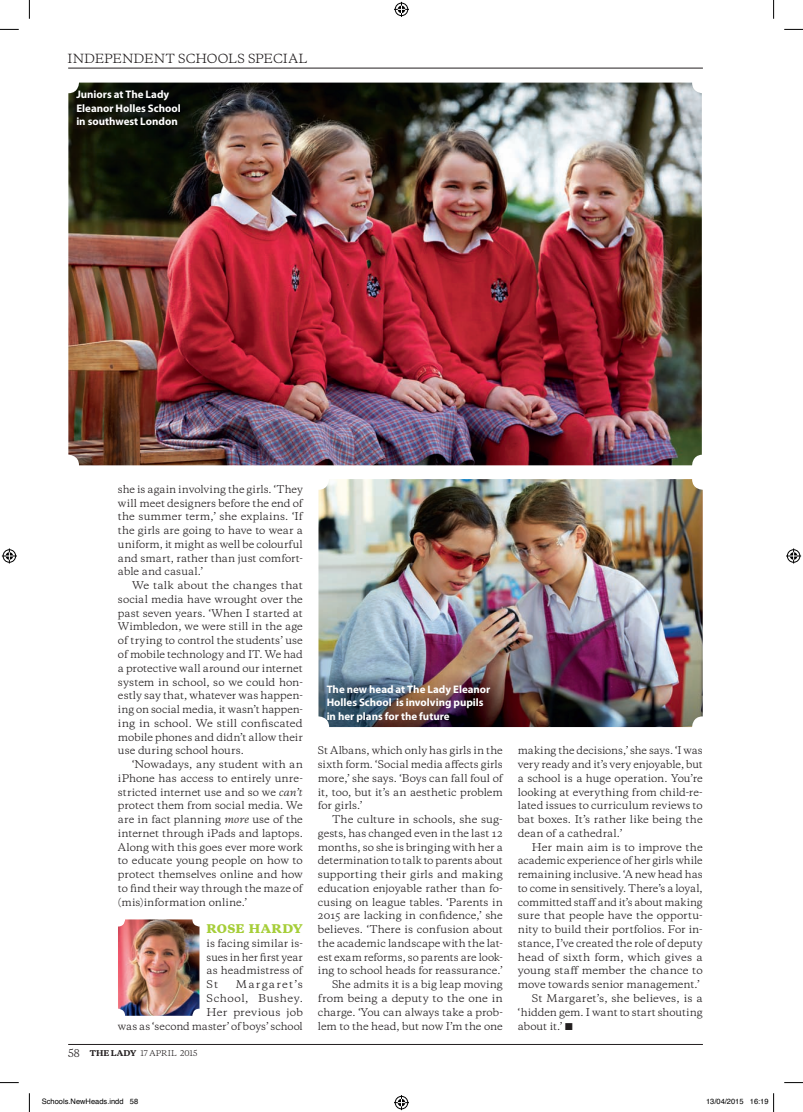
<style>
.page{position:relative;width:803px;height:1112px;background:#fff}
.page>*{position:absolute;margin:0;border:0;box-sizing:border-box;transform-origin:0 0}
.t1{font:11.88px "Galaxie Copernicus";letter-spacing:.015em;color:#231f20}
.t2{font:800 11.25px "Galaxie Copernicus";letter-spacing:.025em;color:#a6ce39}
.t3{font:700 11px/13.8px "Myriad Pro";color:#fff}
.t4{font:10px/13.8px "Galaxie Copernicus";color:#231f20;text-align:justify}
.t5{font:7.5px "Helvetica";color:#000}
.t6{font:7.5px "Galaxie Copernicus";letter-spacing:.015em;color:#231f20}
.s1{font-style:italic}
.s2{font-size:10px}
.s3{font-weight:800}
</style>
<div class="page">
<hr style="left:69px;top:68px;width:633px;height:1px;background:#231f20">
<hr style="left:69px;top:1043px;width:633px;height:1px;background:#231f20">
<img style="left:118px;top:919px;width:81px;height:96px">
<img style="left:68px;top:83px;width:634px;height:382px">
<img style="left:318px;top:479px;width:385px;height:247px">
<svg style="left:0;top:29px;width:19px;height:1px"></svg>
<svg style="left:784px;top:29px;width:19px;height:1px"></svg>
<svg style="left:0;top:1082px;width:19px;height:1px"></svg>
<svg style="left:784px;top:1082px;width:19px;height:1px"></svg>
<svg style="left:29px;top:0;width:1px;height:19px"></svg>
<svg style="left:29px;top:1093px;width:1px;height:18px"></svg>
<svg style="left:773px;top:0;width:1px;height:19px"></svg>
<svg style="left:394px;top:2px;width:15px;height:15px"></svg>
<svg style="left:394px;top:1095px;width:15px;height:14px"></svg>
<svg style="left:2px;top:548px;width:15px;height:15px"></svg>
<svg style="left:786px;top:548px;width:15px;height:15px"></svg>
<svg style="left:773px;top:1093px;width:1px;height:18px"></svg>
<p class="t1" style="left:67px;top:51px;width:241px">Independent schools specIal</p>
<p class="t3" style="left:76px;top:87px;width:106px">Juniors at The Lady<br>Eleanor Holles School in southwest London</p>
<p class="t4" style="left:118px;top:482px;width:186px">she is again involving the girls. ‘they</p>
<p class="t4" style="left:118px;top:496px;width:186px">will meet designers before the end of</p>
<p class="t4" style="left:118px;top:509px;width:186px">the summer term,’ she explains. ‘If</p>
<p class="t4" style="left:118px;top:523px;width:186px">the girls are going to have to wear a</p>
<p class="t4" style="left:118px;top:537px;width:186px">uniform, it might as well be colourful</p>
<p class="t4" style="left:118px;top:551px;width:186px">and smart, rather than just comfort-</p>
<p class="t4" style="left:118px;top:564px;width:87px">able and casual.’</p>
<p class="t4" style="left:132px;top:578px;width:172px">We talk about the changes that</p>
<p class="t4" style="left:118px;top:592px;width:186px">social media have wrought over the</p>
<p class="t4" style="left:118px;top:606px;width:186px">past seven years. ‘When I started at</p>
<p class="t4" style="left:118px;top:619px;width:186px">Wimbledon, we were still in the age</p>
<p class="t4" style="left:118px;top:633px;width:186px">of trying to control the students’ use</p>
<p class="t4" style="left:118px;top:647px;width:186px">of mobile technology and It. We had</p>
<p class="t4" style="left:118px;top:661px;width:186px">a protective wall around our internet</p>
<p class="t4" style="left:118px;top:674px;width:186px">system in school, so we could hon-</p>
<p class="t4" style="left:118px;top:688px;width:186px">estly say that, whatever was happen-</p>
<p class="t4" style="left:118px;top:702px;width:186px">ing on social media, it wasn’t happen-</p>
<p class="t4" style="left:118px;top:716px;width:186px">ing in school. We still confiscated</p>
<p class="t4" style="left:118px;top:729px;width:186px">mobile phones and didn’t allow their</p>
<p class="t4" style="left:118px;top:743px;width:127px">use during school hours.</p>
<p class="t4" style="left:132px;top:757px;width:172px">‘nowadays, any student with an</p>
<p class="t4" style="left:118px;top:771px;width:186px">iphone has access to entirely unre-</p>
<p class="t4" style="left:118px;top:784px;width:186px">stricted internet use and so we <span class="s1">can’t</span></p>
<p class="t4" style="left:118px;top:798px;width:186px">protect them from social media. We</p>
<p class="t4" style="left:118px;top:812px;width:186px">are in fact planning <span class="s1">more</span> use of the</p>
<p class="t4" style="left:118px;top:826px;width:186px">internet through ipads and laptops.</p>
<p class="t4" style="left:118px;top:839px;width:186px">along with this goes ever more work</p>
<p class="t4" style="left:118px;top:853px;width:186px">to educate young people on how to</p>
<p class="t4" style="left:118px;top:867px;width:186px">protect themselves online and how</p>
<p class="t4" style="left:118px;top:881px;width:186px">to find their way through the maze of</p>
<p class="t4" style="left:118px;top:894px;width:131px">(mis)information online.’</p>
<p class="t2" style="left:207px;top:921px;width:98px">ROSE HARDY</p>
<p class="t4" style="left:207px;top:936px;width:98px">is facing similar is&shy;sues in her first year as headmistress of st</p>
<p class="t4" style="left:118px;top:977px;width:186px;text-align:right">Margaret’s<br>school, Bushey.<br>her previous job<br>was as ‘second master’ of boys’ school</p>
<p class="t6" style="left:68px;top:1047px;width:131px"><span class="s2">58</span> <span class="s3">The Lady</span> 17 aprIl 2015</p>
<p class="t3" style="left:327px;top:681px;width:165px">The new head at The Lady Eleanor<br>Holles School is involving pupils in her plans for the future</p>
<p class="t4" style="left:318px;top:743px;width:186px">st albans, which only has girls in the</p>
<p class="t4" style="left:318px;top:757px;width:186px">sixth form. ‘social media affects girls</p>
<p class="t4" style="left:318px;top:771px;width:186px">more,’ she says. ‘Boys can fall foul of</p>
<p class="t4" style="left:318px;top:784px;width:186px">it, too, but it’s an aesthetic problem</p>
<p class="t4" style="left:318px;top:798px;width:46px">for girls.’</p>
<p class="t4" style="left:332px;top:812px;width:172px">the culture in schools, she sug-</p>
<p class="t4" style="left:318px;top:826px;width:186px">gests, has changed even in the last 12</p>
<p class="t4" style="left:318px;top:839px;width:186px">months, so she is bringing with her a</p>
<p class="t4" style="left:318px;top:853px;width:186px">determination to talk to parents about</p>
<p class="t4" style="left:318px;top:867px;width:186px">supporting their girls and making</p>
<p class="t4" style="left:318px;top:881px;width:186px">education enjoyable rather than fo-</p>
<p class="t4" style="left:318px;top:894px;width:186px">cusing on league tables. ‘parents in</p>
<p class="t4" style="left:318px;top:908px;width:186px">2015 are lacking in confidence,’ she</p>
<p class="t4" style="left:318px;top:922px;width:186px">believes. ‘there is confusion about</p>
<p class="t4" style="left:318px;top:936px;width:186px">the academic landscape with the lat-</p>
<p class="t4" style="left:318px;top:949px;width:186px">est exam reforms, so parents are look-</p>
<p class="t4" style="left:318px;top:963px;width:186px">ing to school heads for reassurance.’</p>
<p class="t4" style="left:332px;top:977px;width:172px">she admits it is a big leap moving</p>
<p class="t4" style="left:318px;top:991px;width:186px">from being a deputy to the one in</p>
<p class="t4" style="left:318px;top:1004px;width:186px">charge. ‘You can always take a prob-</p>
<p class="t4" style="left:318px;top:1018px;width:186px">lem to the head, but now I’m the one</p>
<p class="t4" style="left:518px;top:743px;width:186px">making the decisions,’ she says. ‘I was</p>
<p class="t4" style="left:518px;top:757px;width:186px">very ready and it’s very enjoyable, but</p>
<p class="t4" style="left:518px;top:771px;width:186px">a school is a huge operation. You’re</p>
<p class="t4" style="left:518px;top:784px;width:186px">looking at everything from child-re-</p>
<p class="t4" style="left:518px;top:798px;width:186px">lated issues to curriculum reviews to</p>
<p class="t4" style="left:518px;top:812px;width:186px">bat boxes. It’s rather like being the</p>
<p class="t4" style="left:518px;top:826px;width:106px">dean of a cathedral.’</p>
<p class="t4" style="left:532px;top:839px;width:172px">her main aim is to improve the</p>
<p class="t4" style="left:518px;top:853px;width:186px">academic experience of her girls while</p>
<p class="t4" style="left:518px;top:867px;width:186px">remaining inclusive. ‘a new head has</p>
<p class="t4" style="left:518px;top:881px;width:186px">to come in sensitively. there’s a loyal,</p>
<p class="t4" style="left:518px;top:894px;width:186px">committed staff and it’s about making</p>
<p class="t4" style="left:518px;top:908px;width:186px">sure that people have the opportu-</p>
<p class="t4" style="left:518px;top:922px;width:186px">nity to build their portfolios. For in-</p>
<p class="t4" style="left:518px;top:936px;width:186px">stance, I’ve created the role of deputy</p>
<p class="t4" style="left:518px;top:949px;width:186px">head of sixth form, which gives a</p>
<p class="t4" style="left:518px;top:963px;width:186px">young staff member the chance to</p>
<p class="t4" style="left:518px;top:977px;width:183px">move towards senior management.’</p>
<p class="t4" style="left:532px;top:991px;width:172px">st Margaret’s, she believes, is a</p>
<p class="t4" style="left:518px;top:1004px;width:186px">‘hidden gem. I want to start shouting</p>
<p class="t4" style="left:518px;top:1018px;width:56px">about it.’ ■</p>
<p class="t5" style="left:42px;top:1095px;width:98px">Schools.NewHeads.indd 58</p>
<p class="t5" style="left:706px;top:1095px;width:64px">13/04/2015 16:19</p>
</div>
